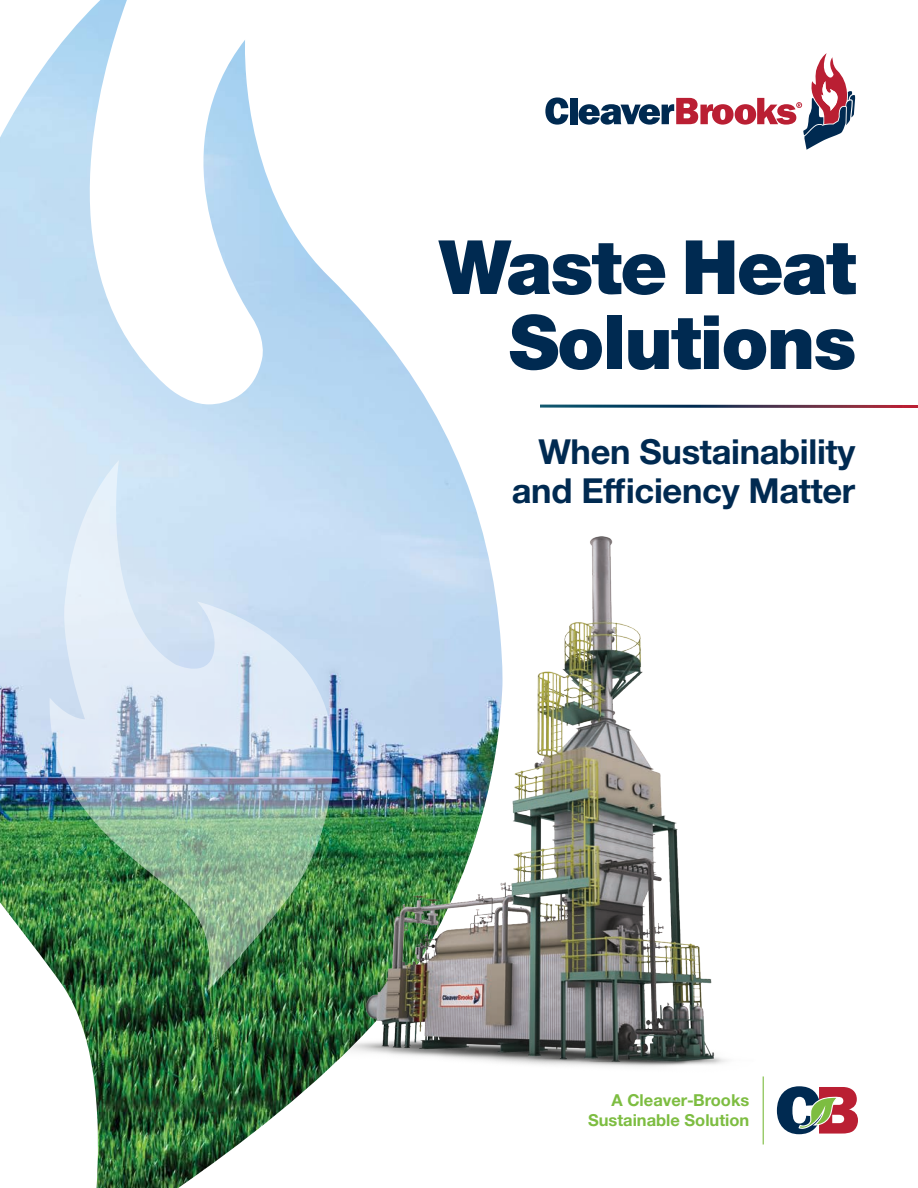
<style>
.page{position:relative;width:918px;height:1188px;background:#fff}
.page>*{position:absolute;margin:0;border:0;box-sizing:border-box;transform-origin:0 0}
.CB_-_Cover_Title{font:900 75px/75px "Helvetica Neue LT Pro";letter-spacing:-.025em;color:#002a51;text-align:right}
.CB_-_Cover_Sub-Title{font:700 34.5px/39px "Helvetica Neue LT Std";letter-spacing:-.01em;color:#002a51;text-align:right}
.t1{font:700 16.5px/19.8px "Helvetica Neue LT Std";color:#7dbd41;text-align:right}
</style>
<div class="page">
<svg style="left:545px;top:97px;width:23px;height:28px"></svg>
<div style="left:570px;top:98px;width:8px;height:26px;background:#002a51"></div>
<svg style="left:578px;top:53px;width:278px;height:97px"></svg>
<img style="left:0;top:0;width:474px;height:1188px">
<img style="left:50px;top:460px;width:283px;height:531px">
<img style="left:228px;top:503px;width:535px;height:579px">
<svg style="left:777px;top:1086px;width:81px;height:48px"></svg>
<hr style="left:763px;top:1076px;width:1px;height:68px;background:#7dbd41">
<p class="CB_-_Cover_Title" style="left:439px;top:229px;width:419px">Waste Heat<br>Solutions</p>
<p class="CB_-_Cover_Sub-Title" style="left:512px;top:432px;width:345px">When Sustainability and Efficiency Matter</p>
<p class="t1" style="left:588px;top:1090px;width:163px">A Cleaver-Brooks<br>Sustainable Solution</p>
</div>
